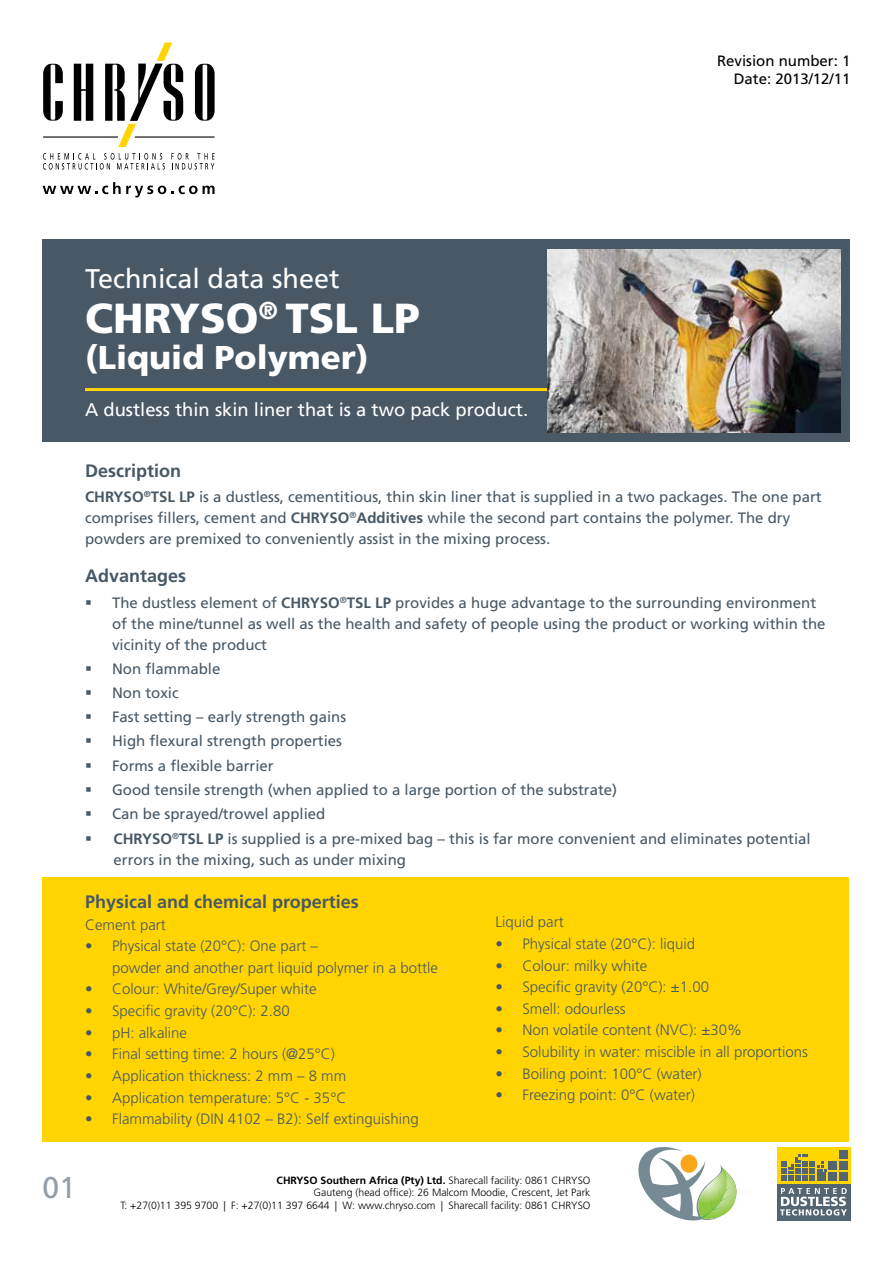
<style>
.page{position:relative;width:893px;height:1263px;background:#fff}
.page>*{position:absolute;margin:0;border:0;box-sizing:border-box;transform-origin:0 0}
.t1{font:900 42px "Frutiger LT";color:#fff}
.t2{font:900 33px "Frutiger LT";color:#fff}
.t3{font:30px "Frutiger LT";color:#939da7}
.t4{font:27px "Frutiger LT";color:#fff}
.t5{font:18.45px "Frutiger LT";color:#fff}
.t6{font:700 18px "Frutiger LT";color:#485865}
.t7{font:15px/21px "Frutiger LT";color:#485865}
.t8{font:300 15px/21.6px "Frutiger LT";color:#485865}
.t9{font:15px/18px "Frutiger LT";color:#000;text-align:right}
.t10{font:300 10.5px/12.6px "Frutiger LT";color:#000;text-align:right}
.s1{font-weight:700}
</style>
<div class="page">
<div style="left:43px;top:239px;width:807px;height:203px;background:#485865"></div>
<hr style="left:85px;top:388px;width:718px;height:3px;background:#ffd400">
<svg style="left:43px;top:153px;width:122px;height:17px"></svg>
<svg style="left:171px;top:153px;width:43px;height:17px"></svg>
<svg style="left:43px;top:182px;width:172px;height:15px"></svg>
<hr style="left:43px;top:136px;width:75px;height:2px;background:#000">
<svg style="left:43px;top:64px;width:20px;height:57px"></svg>
<svg style="left:74px;top:64px;width:19px;height:57px"></svg>
<svg style="left:105px;top:43px;width:110px;height:104px"></svg>
<img style="left:547px;top:250px;width:294px;height:182px">
<svg style="left:638px;top:1147px;width:98px;height:73px"></svg>
<div style="left:777px;top:1147px;width:73px;height:37px;background:#ffd600"></div>
<div style="left:777px;top:1184px;width:73px;height:36px;background:#536573"></div>
<div style="left:828px;top:1172px;width:8px;height:9px;background:#536573"></div>
<div style="left:839px;top:1172px;width:8px;height:9px;background:#536573"></div>
<div style="left:828px;top:1161px;width:8px;height:9px;background:#536573"></div>
<div style="left:839px;top:1161px;width:8px;height:9px;background:#536573"></div>
<div style="left:839px;top:1150px;width:8px;height:8px;background:#536573"></div>
<svg style="left:781px;top:1154px;width:46px;height:27px"></svg>
<svg style="left:780px;top:1188px;width:67px;height:27px"></svg>
<div style="left:43px;top:877px;width:806px;height:264px;background:#ffd400"></div>
<p class="t9" style="left:717px;top:52px;width:135px">Revision number: 1<br>Date: 2013/12/11</p>
<h3 class="t4" style="left:85px;top:263px;width:256px">Technical data sheet</h3>
<h1 class="t1" style="left:85px;top:293px;width:336px">CHRYSO<sup>®</sup> TSL LP</h1>
<h2 class="t2" style="left:85px;top:338px;width:285px">(Liquid Polymer)</h2>
<p class="t5" style="left:85px;top:399px;width:445px">A dustless thin skin liner that is a two pack product.</p>
<p class="t6" style="left:85px;top:460px;width:97px">Description</p>
<p class="t7" style="left:85px;top:487px;width:738px"><span class="s1">CHRYSO</span><sup>®</sup><span class="s1">TSL LP</span> is a dustless, cementitious, thin skin liner that is supplied in a two packages. The one part comprises fillers, cement and <span class="s1">CHRYSO</span><sup>®</sup><span class="s1">Additives</span> while the second part contains the polymer. The dry powders are premixed to conveniently assist in the mixing process.</p>
<p class="t6" style="left:85px;top:565px;width:103px">Advantages</p>
<p class="t7" style="left:112px;top:592px;width:715px;text-indent:-27px">▪ The dustless element of <span class="s1">CHRYSO</span><sup>®</sup><span class="s1">TSL LP</span> provides a huge advantage to the surrounding environment of the mine/tunnel as well as the health and safety of people using the product or working within the vicinity of the product</p>
<p class="t7" style="left:85px;top:658px;width:137px">▪ Non flammable</p>
<p class="t7" style="left:85px;top:682px;width:95px">▪ Non toxic</p>
<p class="t7" style="left:85px;top:706px;width:263px">▪ Fast setting – early strength gains</p>
<p class="t7" style="left:85px;top:731px;width:259px">▪ High flexural strength properties</p>
<p class="t7" style="left:85px;top:755px;width:190px">▪ Forms a flexible barrier</p>
<p class="t7" style="left:85px;top:779px;width:534px">▪ Good tensile strength (when applied to a large portion of the substrate)</p>
<p class="t7" style="left:85px;top:803px;width:242px">▪ Can be sprayed/trowel applied</p>
<p class="t7" style="left:114px;top:828px;width:699px;text-indent:-28px">▪ <span class="s1">CHRYSO</span><sup>®</sup><span class="s1">TSL LP</span> is supplied is a pre-mixed bag – this is far more convenient and eliminates potential errors in the mixing, such as under mixing</p>
<p class="t6" style="left:85px;top:891px;width:275px">Physical and chemical properties</p>
<p class="t8" style="left:85px;top:914px;width:82px">Cement part</p>
<p class="t8" style="left:112px;top:935px;width:327px;text-indent:-27px">• Physical state (20°C): One part –<br>powder and another part liquid polymer in a bottle</p>
<p class="t8" style="left:85px;top:979px;width:233px">• Colour: White/Grey/Super white</p>
<p class="t8" style="left:85px;top:1000px;width:206px">• Specific gravity (20°C): 2.80</p>
<p class="t8" style="left:85px;top:1022px;width:104px">• pH: alkaline</p>
<p class="t8" style="left:85px;top:1043px;width:252px">• Final setting time: 2 hours (@25°C)</p>
<p class="t8" style="left:85px;top:1065px;width:263px">• Application thickness: 2 mm – 8 mm</p>
<p class="t8" style="left:85px;top:1087px;width:263px">• Application temperature: 5°C - 35°C</p>
<p class="t8" style="left:85px;top:1108px;width:335px">• Flammability (DIN 4102 – B2): Self extinguishing</p>
<p class="t8" style="left:495px;top:911px;width:70px">Liquid part</p>
<p class="t8" style="left:495px;top:933px;width:201px">• Physical state (20°C): liquid</p>
<p class="t8" style="left:495px;top:955px;width:154px">• Colour: milky white</p>
<p class="t8" style="left:495px;top:976px;width:215px">• Specific gravity (20°C): ±1.00</p>
<p class="t8" style="left:495px;top:998px;width:132px">• Smell: odourless</p>
<p class="t8" style="left:495px;top:1020px;width:248px">• Non volatile content (NVC): ±30%</p>
<p class="t8" style="left:495px;top:1041px;width:314px">• Solubility in water: miscible in all proportions</p>
<p class="t8" style="left:495px;top:1063px;width:208px">• Boiling point: 100°C (water)</p>
<p class="t8" style="left:495px;top:1084px;width:201px">• Freezing point: 0°C (water)</p>
<h3 class="t3" style="left:43px;top:1170px;width:35px">01</h3>
<p class="t10" style="left:120px;top:1174px;width:472px"><span class="s1">CHRYSO Southern Africa (Pty) Ltd.</span> Sharecall facility: 0861 CHRYSO<br>Gauteng (head office): 26 Malcom Moodie, Crescent, Jet Park<br>T: +27(0)11 395 9700 | F: +27(0)11 397 6644 | W: www.chryso.com | Sharecall facility: 0861 CHRYSO</p>
</div>
